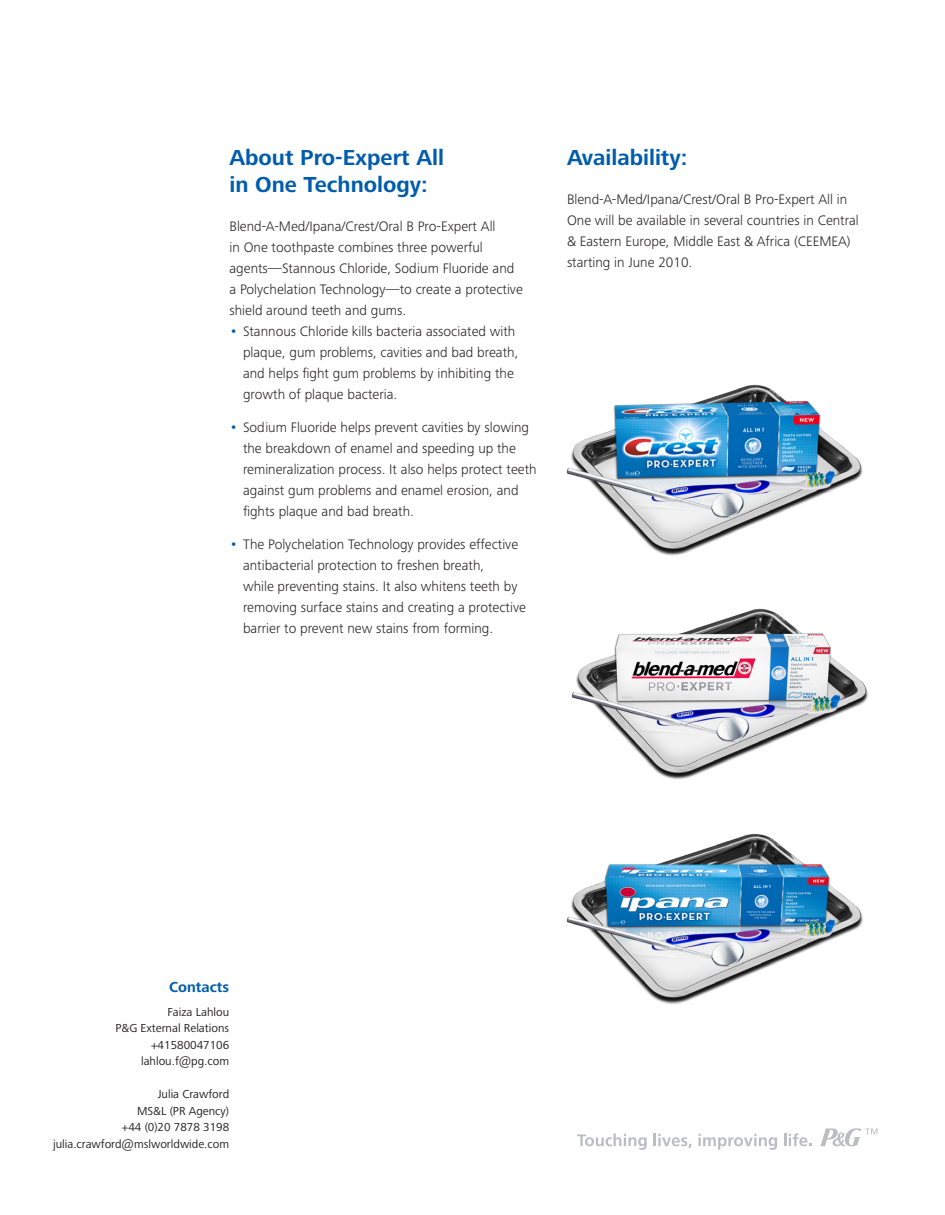
<style>
.page{position:relative;width:945px;height:1215px;background:#fff}
.page>*{position:absolute;margin:0;border:0;box-sizing:border-box;transform-origin:0 0}
.Subhead{font:700 22.5px/27px "Frutiger Next Pro";color:#015dac}
.t1{font:700 15px "Frutiger Next Pro";color:#015dac}
.Bullets{font:300 14.25px/21px "Frutiger Next Pro";color:#231f20}
.t2{font:12px/16.5px "Frutiger Next Pro";color:#231f20;text-align:right}
.s1{font-weight:400;font-size:15.75px;color:#015dac}
</style>
<div class="page">
<svg style="left:577px;top:1134px;width:70px;height:16px"></svg>
<svg style="left:654px;top:1134px;width:38px;height:14px"></svg>
<svg style="left:699px;top:1134px;width:78px;height:16px"></svg>
<svg style="left:784px;top:1133px;width:28px;height:13px"></svg>
<svg style="left:820px;top:1128px;width:57px;height:19px"></svg>
<img style="left:571px;top:608px;width:297px;height:172px">
<img style="left:566px;top:384px;width:297px;height:172px">
<img style="left:566px;top:833px;width:297px;height:171px">
<p class="Subhead" style="left:230px;top:144px;width:216px">About Pro-Expert All in One Technology:</p>
<p class="Bullets" style="left:230px;top:215px;width:295px">Blend-A-Med/Ipana/Crest/Oral B Pro-Expert All<br>in One toothpaste combines three powerful agents—Stannous Chloride, Sodium Fluoride and a Polychelation Technology—to create a protective shield around teeth and gums.</p>
<p class="Bullets" style="left:243px;top:320px;width:277px;text-indent:-14px"><span class="s1">•</span> Stannous Chloride kills bacteria associated with plaque, gum problems, cavities and bad breath, and helps fight gum problems by inhibiting the growth of plaque bacteria.</p>
<p class="Bullets" style="left:243px;top:416px;width:295px;text-indent:-14px"><span class="s1">•</span> Sodium Fluoride helps prevent cavities by slowing the breakdown of enamel and speeding up the remineralization process. It also helps protect teeth against gum problems and enamel erosion, and fights plaque and bad breath.</p>
<p class="Bullets" style="left:243px;top:533px;width:284px;text-indent:-14px"><span class="s1">•</span> The Polychelation Technology provides effective antibacterial protection to freshen breath,<br>while preventing stains. It also whitens teeth by removing surface stains and creating a protective barrier to prevent new stains from forming.</p>
<p class="Subhead" style="left:567px;top:144px;width:122px">Availability:</p>
<p class="Bullets" style="left:567px;top:188px;width:293px">Blend-A-Med/Ipana/Crest/Oral B Pro-Expert All in One will be available in several countries in Central &amp; Eastern Europe, Middle East &amp; Africa (CEEMEA) starting in June 2010.</p>
<p class="t1" style="left:169px;top:978px;width:62px">Contacts</p>
<p class="t2" style="left:116px;top:1003px;width:115px">Faiza Lahlou<br>P&amp;G External Relations +41580047106 lahlou.f@pg.com</p>
<p class="t2" style="left:53px;top:1086px;width:178px">Julia Crawford<br>MS&amp;L (PR Agency)<br>+44 (0)20 7878 3198 julia.crawford@mslworldwide.com</p>
</div>
